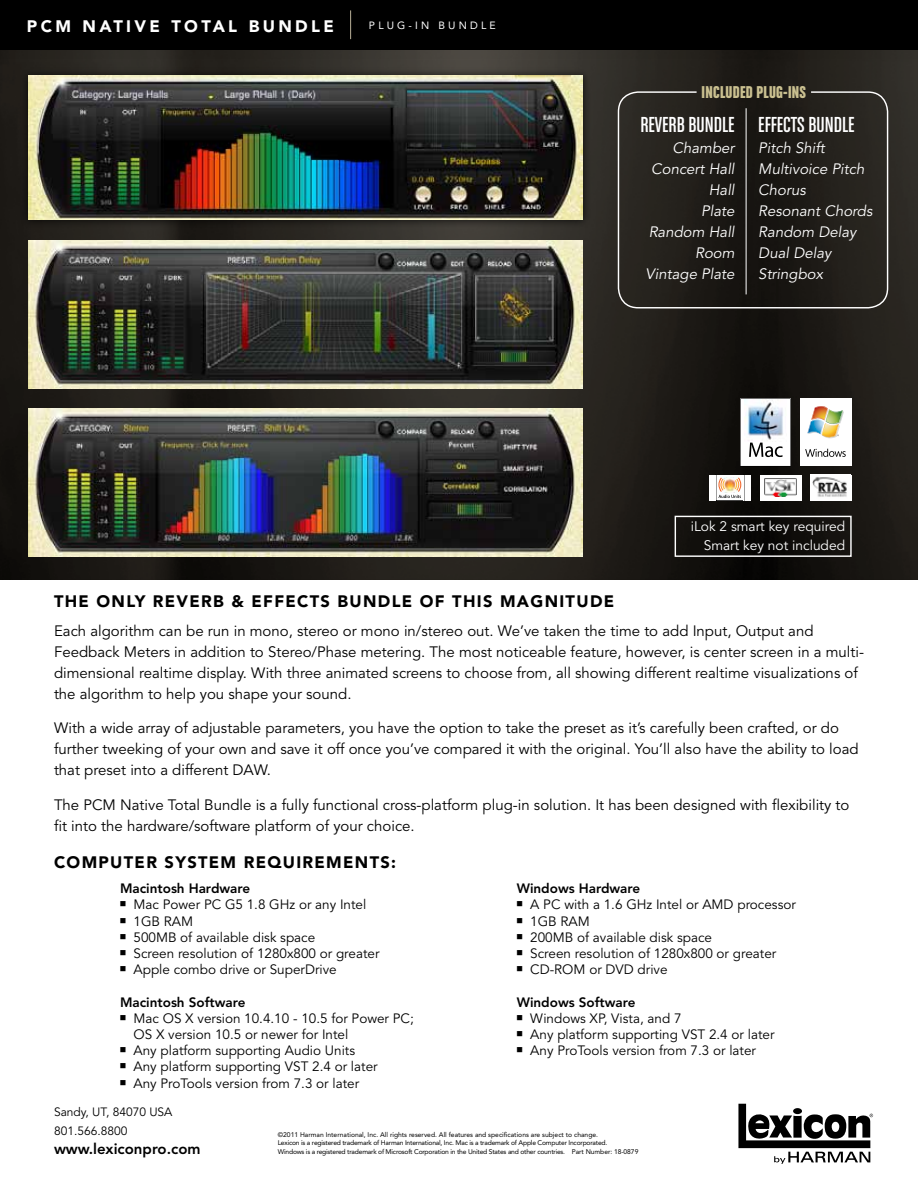
<style>
.page{position:relative;width:918px;height:1188px;background:#fff}
.page>*{position:absolute;margin:0;border:0;box-sizing:border-box;transform-origin:0 0}
.t1{font:23.1px "Chalet Comprime Cologne Sixty";color:#fff}
.t2{font:18.15px "Chalet Comprime Hong Kong Sixty";letter-spacing:.015em;color:#cac090}
.t3{font:900 16.65px "Avenir";letter-spacing:.2em;color:#fff}
.t4{font:900 16.5px "Avenir";letter-spacing:.08em;color:#000}
.t5{font:15px/21px "Avenir";color:#000}
.t6{font:italic 15px/21px "Avenir";color:#fff}
.t7{font:800 15px "Avenir";color:#000}
.t8{font:13.8px/18.9px "Avenir";color:#fff;text-align:right}
.t9{font:13.5px/16.2px "Avenir";color:#000}
.t10{font:800 13.5px "Avenir";color:#000}
.t11{font:12px/18.8px "Avenir";color:#000}
.t12{font:10.5px "Avenir";letter-spacing:.3em;color:#fff}
.t13{font:6.75px/8.2px "Avenir";letter-spacing:-.03em;color:#000}
.t14{font:6.75px "Avenir";letter-spacing:-.01em;color:#000}
</style>
<div class="page">
<div style="left:0;top:0;width:918px;height:58px;background:#000"></div>
<img style="left:0;top:51px;width:918px;height:528px">
<svg style="left:740px;top:398px;width:51px;height:69px"></svg>
<img style="left:745px;top:400px;width:42px;height:42px">
<div style="left:800px;top:399px;width:51px;height:67px;background:#fff"></div>
<svg style="left:805px;top:449px;width:41px;height:8px"></svg>
<svg style="left:807px;top:406px;width:37px;height:32px"></svg>
<div style="left:810px;top:475px;width:41px;height:25px;background:#fff"></div>
<img style="left:812px;top:477px;width:35px;height:20px">
<div style="left:760px;top:475px;width:41px;height:25px;background:#fff"></div>
<img style="left:765px;top:478px;width:31px;height:19px">
<div style="left:710px;top:475px;width:41px;height:25px;background:#fff"></div>
<svg style="left:716px;top:475px;width:26px;height:25px"></svg>
<div style="left:675px;top:516px;width:177px;height:41px;border:1px solid #fff"></div>
<img style="left:28px;top:408px;width:554px;height:148px">
<svg style="left:350px;top:10px;width:1px;height:29px"></svg>
<svg style="left:738px;top:1104px;width:135px;height:60px"></svg>
<div style="left:20px;top:68px;width:571px;height:160px;background:#000;opacity:.75"></div>
<img style="left:28px;top:76px;width:555px;height:144px">
<img style="left:28px;top:240px;width:554px;height:148px">
<div style="left:618px;top:91px;width:270px;height:217px;border:1px solid #fff;border-radius:20px"></div>
<hr style="left:746px;top:108px;width:1px;height:186px;background:#fff">
<p class="t3" style="left:27px;top:16px;width:308px">PCM NATIVE TOTAL BUNDLE</p>
<p class="t12" style="left:369px;top:20px;width:128px">PLUG-IN BUNDLE</p>
<p class="t2" style="left:702px;top:81px;width:106px">INCLUDED PLUG-INS</p>
<h1 class="t1" style="left:640px;top:112px;width:96px">REVERB BUNDLE</h1>
<p class="t6" style="left:646px;top:138px;width:90px;text-align:right">Chamber<br>Concert Hall<br>Hall<br>Plate<br>Random Hall<br>Room<br>Vintage Plate</p>
<h1 class="t1" style="left:758px;top:112px;width:98px">EFFECTS BUNDLE</h1>
<p class="t6" style="left:758px;top:138px;width:116px">Pitch Shift<br>Multivoice Pitch<br>Chorus<br>Resonant Chords<br>Random Delay<br>Dual Delay<br>Stringbox</p>
<p class="t4" style="left:54px;top:591px;width:562px">THE ONLY REVERB &amp; EFFECTS BUNDLE OF THIS MAGNITUDE</p>
<p class="t8" style="left:691px;top:517px;width:156px">iLok 2 smart key required<br>Smart key not included</p>
<p class="t5" style="left:54px;top:621px;width:812px">Each algorithm can be run in mono, stereo or mono in/stereo out. We’ve taken the time to add Input, Output and Feedback Meters in addition to Stereo/Phase metering. The most noticeable feature, however, is center screen in a multi&shy;dimensional realtime display. With three animated screens to choose from, all showing different realtime visualizations of the algorithm to help you shape your sound.</p>
<p class="t5" style="left:54px;top:718px;width:806px">With a wide array of adjustable parameters, you have the option to take the preset as it’s carefully been crafted, or do further tweeking of your own and save it off once you’ve compared it with the original. You’ll also have the ability to load that preset into a different DAW.</p>
<p class="t5" style="left:54px;top:795px;width:797px">The PCM Native Total Bundle is a fully functional cross-platform plug-in solution. It has been designed with flexibility to fit into the hardware/software platform of your choice.</p>
<p class="t4" style="left:54px;top:853px;width:344px">COMPUTER SYSTEM REQUIREMENTS:</p>
<p class="t10" style="left:120px;top:880px;width:132px">Macintosh Hardware</p>
<p class="t9" style="left:134px;top:897px;width:248px">Mac Power PC G5 1.8 GHz or any Intel<br>1GB RAM<br>500MB of available disk space<br>Screen resolution of 1280x800 or greater<br>Apple combo drive or SuperDrive</p>
<p class="t10" style="left:120px;top:994px;width:127px">Macintosh Software</p>
<p class="t9" style="left:134px;top:1010px;width:282px">Mac OS X version 10.4.10 - 10.5 for Power PC; OS X version 10.5 or newer for Intel<br>Any platform supporting Audio Units<br>Any platform supporting VST 2.4 or later<br>Any ProTools version from 7.3 or later</p>
<p class="t10" style="left:517px;top:880px;width:125px">Windows Hardware</p>
<p class="t9" style="left:530px;top:897px;width:267px">A PC with a 1.6 GHz Intel or AMD processor<br>1GB RAM<br>200MB of available disk space<br>Screen resolution of 1280x800 or greater<br>CD-ROM or DVD drive</p>
<p class="t10" style="left:517px;top:994px;width:120px">Windows Software</p>
<p class="t9" style="left:530px;top:1010px;width:246px">Windows XP, Vista, and 7<br>Any platform supporting VST 2.4 or later<br>Any ProTools version from 7.3 or later</p>
<p class="t11" style="left:54px;top:1103px;width:120px">Sandy, UT, 84070 USA<br>801.566.8800</p>
<p class="t7" style="left:54px;top:1140px;width:148px">www.lexiconpro.com</p>
<p class="t13" style="left:278px;top:1131px;width:331px">©2011 Harman International, Inc. All rights reserved. All features and specifications are subject to change.<br>Lexicon is a registered trademark of Harman International, Inc. Mac is a trademark of Apple Computer Incorporated.<br>Windows is a registered trademark of Microsoft Corporation in the United States and other countries.</p>
<p class="t14" style="left:572px;top:1147px;width:68px">Part Number: 18-0879</p>
</div>
